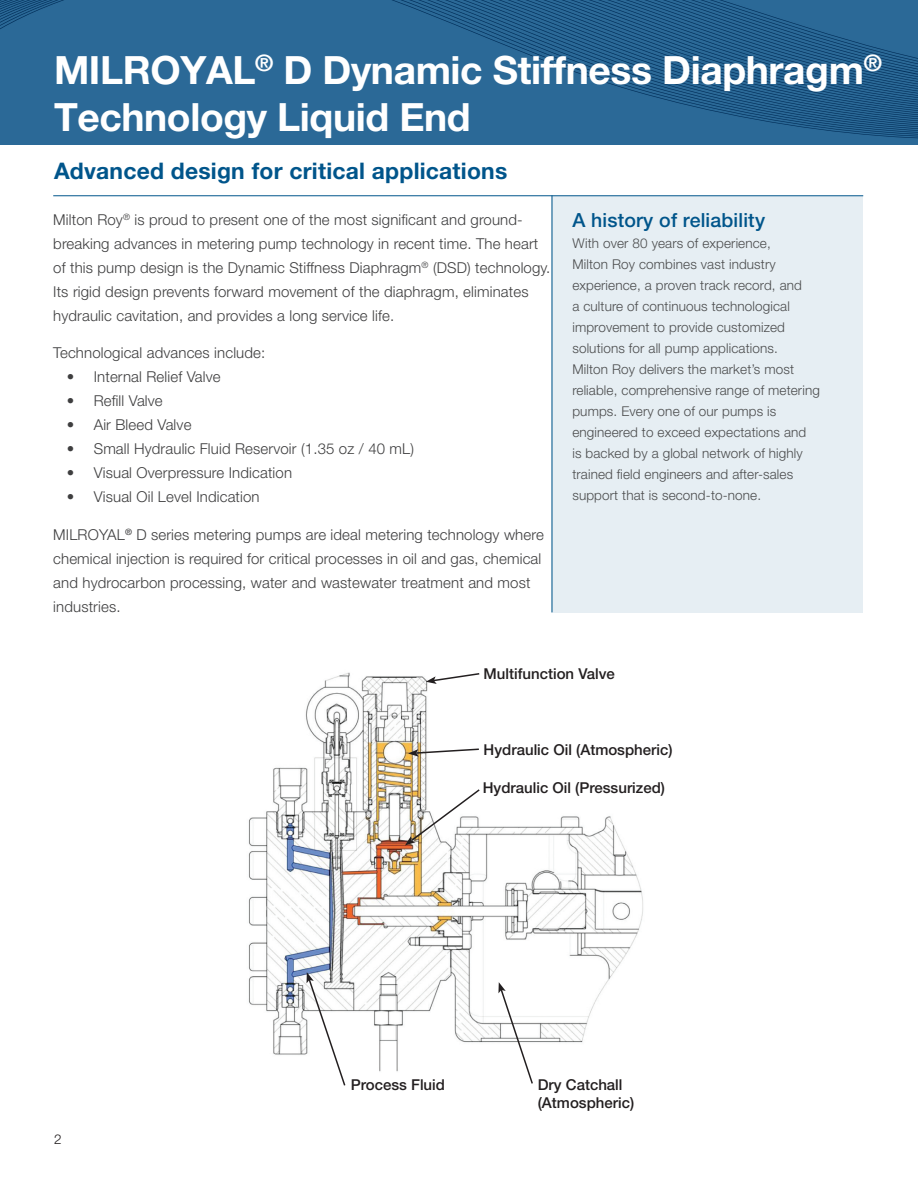
<style>
.page{position:relative;width:918px;height:1188px;background:#fff}
.page>*{position:absolute;margin:0;border:0;box-sizing:border-box;transform-origin:0 0}
.Page_Title{font:700 39px/46.8px "Helvetica Neue LT Pro";letter-spacing:-.01em;color:#fff}
.Body_Sub-Head{font:700 22.8px "Helvetica Neue LT Pro";letter-spacing:.01em;color:#00558b}
.Body_Headline{font:500 19.5px "Helvetica Neue LT Pro";letter-spacing:.01em;color:#00558b}
.Intro_Paragraph{font:300 15px/24px "Helvetica Neue LT Pro";letter-spacing:.01em;color:#3e3e3f}
.t1{font:500 15px "Helvetica Neue LT Pro";color:#231f20}
.Body_Text{font:300 13.5px/21px "Helvetica Neue LT Pro";letter-spacing:.01em;color:#4b4c4d}
.t2{font:300 13.5px "Helvetica Neue LT Pro";color:#231f20}
</style>
<div class="page">
<svg style="left:0;top:0;width:918px;height:143px;background:#276492"></svg>
<hr style="left:53px;top:195px;width:810px;height:1px;background:#00558b">
<div style="left:552px;top:196px;width:311px;height:416px;background:#e6eef3"></div>
<hr style="left:552px;top:195px;width:1px;height:417px;background:#00558b">
<img style="left:248px;top:672px;width:395px;height:400px">
<svg style="left:498px;top:982px;width:36px;height:102px"></svg>
<svg style="left:307px;top:972px;width:40px;height:114px"></svg>
<svg style="left:426px;top:672px;width:55px;height:12px"></svg>
<svg style="left:408px;top:748px;width:72px;height:9px"></svg>
<svg style="left:405px;top:788px;width:76px;height:57px"></svg>
<p class="Page_Title" style="left:54px;top:46px;width:829px">MILROYAL<sup>®</sup> D Dynamic Stiffness Diaphragm<sup>®<br></sup>Technology Liquid End</p>
<p class="Body_Sub-Head" style="left:54px;top:157px;width:455px">Advanced design for critical applications</p>
<p class="Intro_Paragraph" style="left:53px;top:207px;width:499px">Milton Roy<sup>®</sup> is proud to present one of the most significant and ground&shy;breaking advances in metering pump technology in recent time. The heart of this pump design is the Dynamic Stiffness Diaphragm<sup>®</sup> (DSD) technology.<br>Its rigid design prevents forward movement of the diaphragm, eliminates hydraulic cavitation, and provides a long service life.</p>
<p class="Intro_Paragraph" style="left:53px;top:341px;width:214px">Technological advances include:</p>
<p class="Intro_Paragraph" style="left:67px;top:365px;width:155px">• Internal Relief Valve</p>
<p class="Intro_Paragraph" style="left:67px;top:389px;width:98px">• Refill Valve</p>
<p class="Intro_Paragraph" style="left:67px;top:413px;width:126px">• Air Bleed Valve</p>
<p class="Intro_Paragraph" style="left:67px;top:437px;width:349px">• Small Hydraulic Fluid Reservoir (1.35 oz / 40 mL)</p>
<p class="Intro_Paragraph" style="left:67px;top:461px;width:227px">• Visual Overpressure Indication</p>
<p class="Intro_Paragraph" style="left:67px;top:485px;width:194px">• Visual Oil Level Indication</p>
<p class="Intro_Paragraph" style="left:53px;top:522px;width:492px">MILROYAL<sup>®</sup> D series metering pumps are ideal metering technology where chemical injection is required for critical processes in oil and gas, chemical and hydrocarbon processing, water and wastewater treatment and most industries.</p>
<p class="Body_Headline" style="left:572px;top:208px;width:194px">A history of reliability</p>
<p class="Body_Text" style="left:572px;top:232px;width:249px">With over 80 years of experience,<br>Milton Roy combines vast industry experience, a proven track record, and<br>a culture of continuous technological improvement to provide customized solutions for all pump applications.<br>Milton Roy delivers the market’s most reliable, comprehensive range of metering pumps. Every one of our pumps is engineered to exceed expectations and<br>is backed by a global network of highly trained field engineers and after-sales support that is second-to-none.</p>
<p class="t1" style="left:484px;top:665px;width:133px">Multifunction Valve</p>
<p class="t1" style="left:484px;top:741px;width:190px">Hydraulic Oil (Atmospheric)</p>
<p class="t1" style="left:483px;top:779px;width:184px">Hydraulic Oil (Pressurized)</p>
<p class="t2" style="left:54px;top:1131px;width:9px">2</p>
<p class="t1" style="left:351px;top:1076px;width:96px">Process Fluid</p>
<p class="t1" style="left:538px;top:1076px;width:86px">Dry Catchall</p>
<p class="t1" style="left:538px;top:1094px;width:98px">(Atmospheric)</p>
</div>
